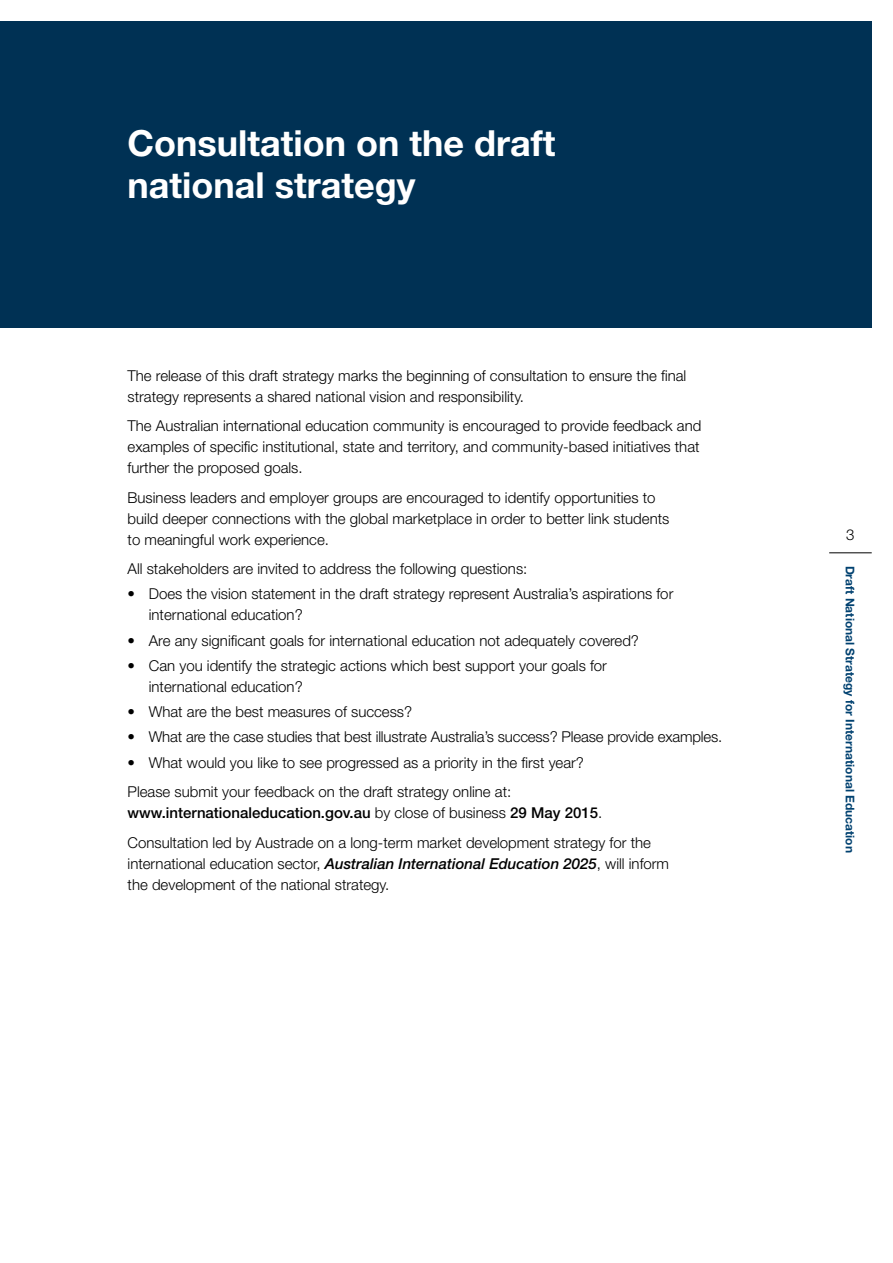
<style>
.page{position:relative;width:893px;height:1263px;background:#fff}
.page>*{position:absolute;margin:0;border:0;box-sizing:border-box;transform-origin:0 0}
.t1{font:700 36px/42px "Helvetica Neue";color:#fff}
.t2{font:300 15px/21px "Helvetica Neue LT Std";color:#000}
.t3{font:500 15px "Helvetica Neue";color:#000}
.t4{font:300 15px "Helvetica Neue";color:#000}
.t5{font:700 12px "Helvetica Neue";color:#004170}
.s1{font-family:"Helvetica Neue LT Std";font-weight:300}
.s2{font-family:"Helvetica Neue";font-weight:500;font-style:italic}
</style>
<div class="page">
<div style="left:0;top:21px;width:872px;height:306px;background:#003154"></div>
<hr style="left:829px;top:553px;width:43px;height:1px;background:#000">
<h1 class="t1" style="left:128px;top:121px;width:430px">Consultation on the draft national strategy</h1>
<p class="t2" style="left:128px;top:364px;width:560px">The release of this draft strategy marks the beginning of consultation to ensure the final strategy represents a shared national vision and responsibility.</p>
<p class="t2" style="left:128px;top:415px;width:575px;text-align:justify">The Australian international education community is encouraged to provide feedback and examples of specific institutional, state and territory, and community-based initiatives that further the proposed goals.</p>
<p class="t2" style="left:128px;top:486px;width:543px">Business leaders and employer groups are encouraged to identify opportunities to build deeper connections with the global marketplace in order to better link students to meaningful work experience.</p>
<p class="t2" style="left:128px;top:558px;width:401px">All stakeholders are invited to address the following questions:</p>
<p class="t2" style="left:149px;top:583px;width:526px;text-indent:-21px">• Does the vision statement in the draft strategy represent Australia’s aspirations for international education?</p>
<p class="t2" style="left:128px;top:629px;width:513px">• Are any significant goals for international education not adequately covered?</p>
<p class="t2" style="left:149px;top:655px;width:460px;text-indent:-21px">• Can you identify the strategic actions which best support your goals for international education?</p>
<p class="t2" style="left:128px;top:701px;width:286px">• What are the best measures of success?</p>
<p class="t2" style="left:128px;top:726px;width:596px">• What are the case studies that best illustrate Australia’s success? Please provide examples.</p>
<p class="t2" style="left:128px;top:747px;width:458px;line-height:29.5px">• What would you like to see progressed as a priority in the first year?<br>Please submit your feedback on the draft strategy online at:</p>
<p class="t3" style="left:128px;top:804px;width:476px">www.internationaleducation.gov.au <span class="s1">by close of business</span> 29 May 2015<span class="s1">.</span></p>
<p class="t2" style="left:128px;top:831px;width:543px">Consultation led by Austrade on a long-term market development strategy for the international education sector, <span class="s2">Australian International Education 2025</span>, will inform the development of the national strategy.</p>
<p class="t4" style="left:846px;top:525px;width:10px">3</p>
<p class="t5" style="left:857px;top:566px;width:289px;rotate:90deg">Draft National Strategy for International Education</p>
</div>
